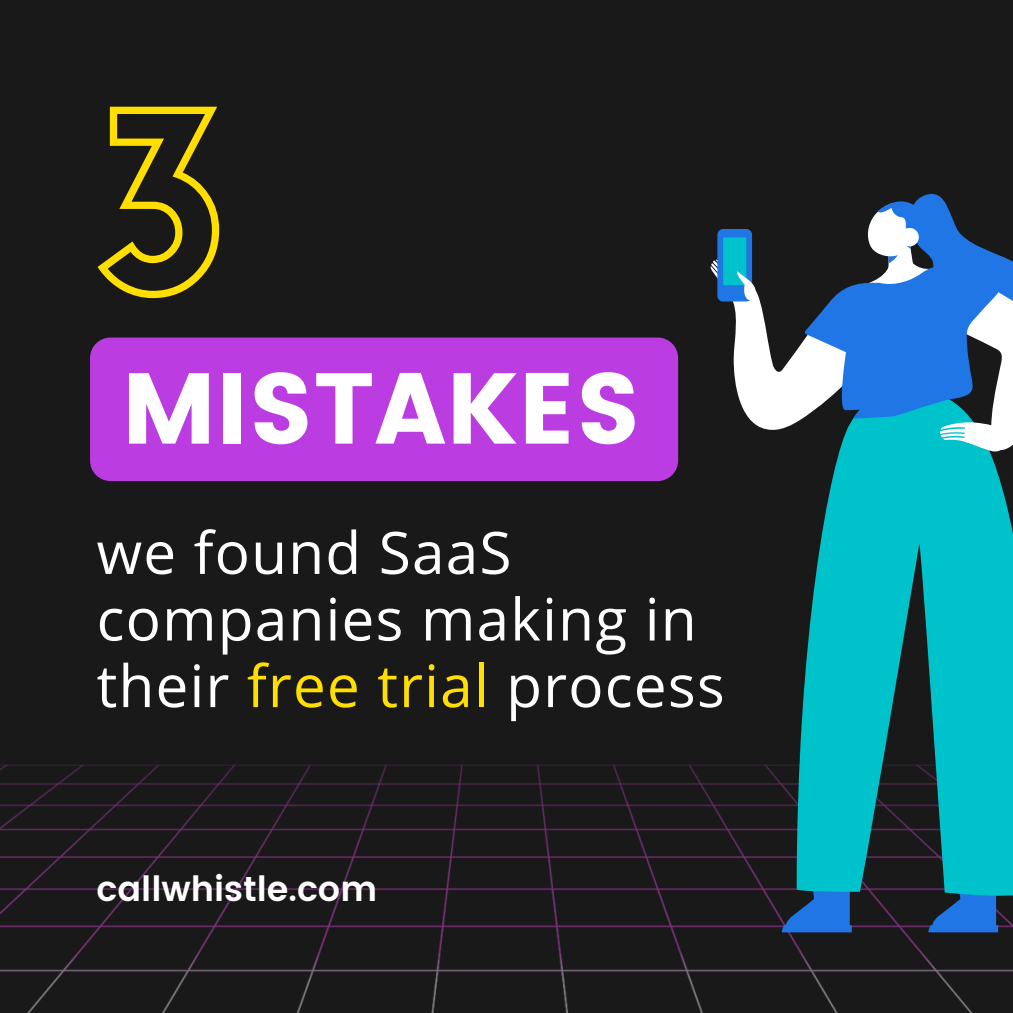
<style>
.page{position:relative;width:1013px;height:1013px;background:#fff}
.page>*{position:absolute;margin:0;border:0;box-sizing:border-box;transform-origin:0 0}
.t1{font:242.75px "Sifonn Basic Outline";color:#ffde00}
.t2{font:100.38px "Poppins";color:#fff}
.t3{font:58.5px/66.5px "Open Sans";letter-spacing:.02em;color:#fff}
.t4{font:600 34.75px "Poppins";color:#fff}
.s1{color:#ffde00}
</style>
<div class="page">
<div style="left:0;top:0;width:1012px;height:1012px;background:#191919"></div>
<div style="left:90px;top:337px;width:588px;height:144px;background:#bb3de1;border-radius:20px"></div>
<img style="left:0;top:765px;width:1012px;height:247px">
<svg style="left:781px;top:859px;width:70px;height:73px"></svg>
<svg style="left:928px;top:897px;width:70px;height:35px"></svg>
<svg style="left:796px;top:468px;width:216px;height:429px;fill:#00c2cb"></svg>
<svg style="left:710px;top:194px;width:302px;height:274px"></svg>
<p class="t1" style="left:96px;top:109px;width:130px">3</p>
<p class="t2" style="left:121px;top:350px;width:521px">MISTAKES</p>
<p class="t3" style="left:97px;top:518px;width:629px">we found SaaS companies making in their <span class="s1">free trial</span> process</p>
<p class="t4" style="left:97px;top:868px;width:282px">callwhistle.com</p>
</div>
